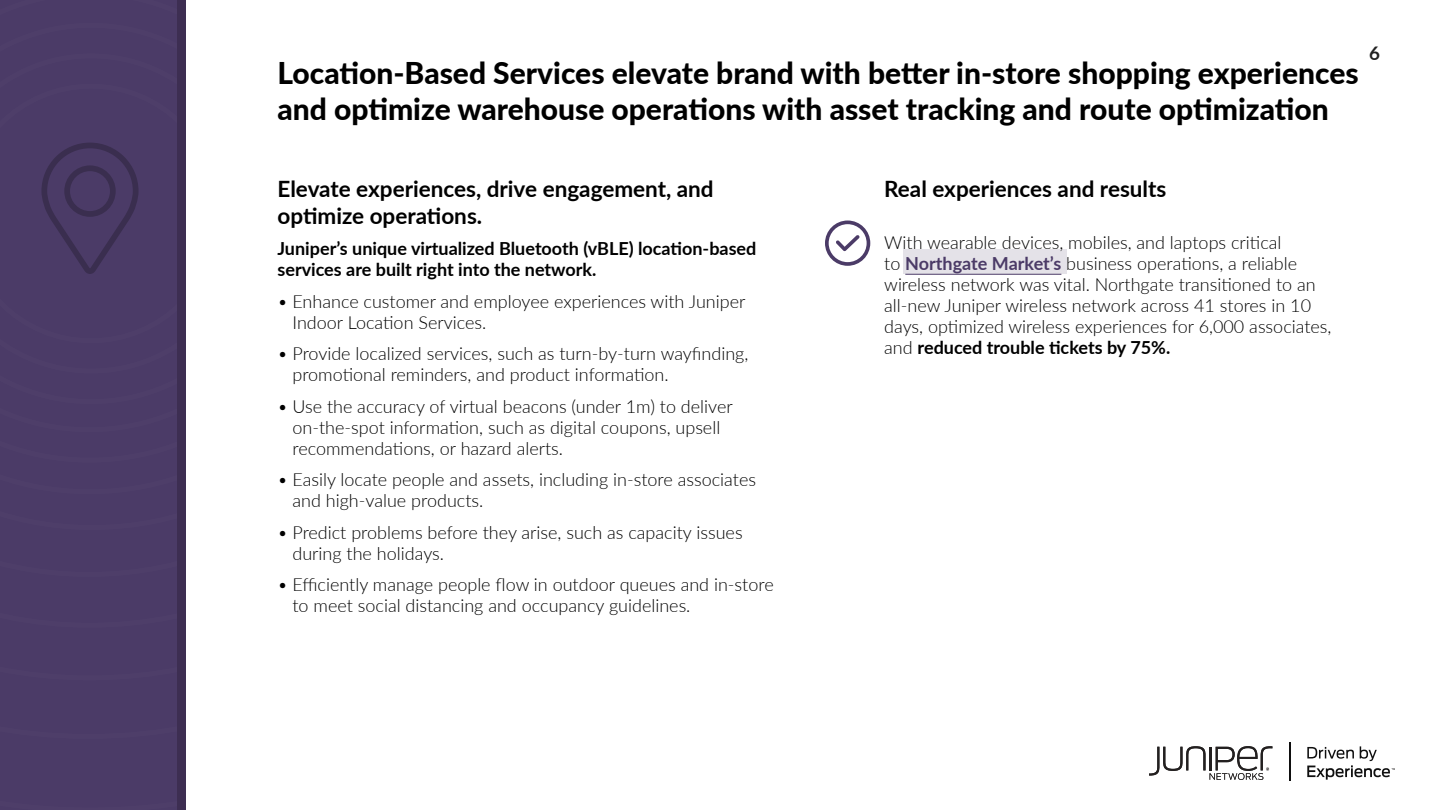
<style>
.page{position:relative;width:1440px;height:810px;background:#fff}
.page>*{position:absolute;margin:0;border:0;box-sizing:border-box;transform-origin:0 0}
.t1{font:800 30px/36px "Lato";color:#000}
.t2{font:700 22.5px/27px "Lato";color:#000}
.t3{font:700 18.75px "Lato";color:#212121}
.t4{font:300 18px/21px "Lato";color:#000}
.t5{font:700 18px/21px "Lato";color:#000}
.s1{font-weight:700;color:#4b3b67}
.s2{font-weight:700}
</style>
<div class="page">
<div style="left:903px;top:249px;width:163px;height:25px;background:#e4e2e8"></div>
<div style="left:0;top:0;width:177px;height:810px;background:#4b3b67"></div>
<div style="left:177px;top:0;width:8px;height:810px;background:#3d2e52"></div>
<hr style="left:1289px;top:742px;width:2px;height:39px;background:#0f0f0f">
<svg style="left:1149px;top:746px;width:123px;height:34px"></svg>
<svg style="left:1307px;top:746px;width:88px;height:34px"></svg>
<hr style="left:905px;top:274px;width:156px;height:1px;background:#4b3b67">
<svg style="left:825px;top:221px;width:45px;height:45px"></svg>
<div style="left:0;top:84px;width:177px;height:259px;background:#4b3b67"></div>
<h1 class="t1" style="left:278px;top:54px;width:1083px">Location-Based Services elevate brand with better in-store shopping experiences and optimize warehouse operations with asset tracking and route optimization</h1>
<p class="t3" style="left:1369px;top:39px;width:12px">6</p>
<p class="t2" style="left:278px;top:174px;width:438px">Elevate experiences, drive engagement, and optimize operations.</p>
<p class="t5" style="left:278px;top:237px;width:480px">Juniper’s unique virtualized Bluetooth (vBLE) location-based services are built right into the network.</p>
<p class="t4" style="left:292px;top:290px;width:454px;text-indent:-15px">• Enhance customer and employee experiences with Juniper<br>Indoor Location Services.</p>
<p class="t4" style="left:292px;top:343px;width:457px;text-indent:-15px">• Provide localized services, such as turn-by-turn wayfinding, promotional reminders, and product information.</p>
<p class="t4" style="left:292px;top:395px;width:442px;text-indent:-15px">• Use the accuracy of virtual beacons (under 1m) to deliver on-the-spot information, such as digital coupons, upsell recommendations, or hazard alerts.</p>
<p class="t4" style="left:292px;top:469px;width:465px;text-indent:-15px">• Easily locate people and assets, including in-store associates and high-value products.</p>
<p class="t4" style="left:292px;top:521px;width:452px;text-indent:-15px">• Predict problems before they arise, such as capacity issues during the holidays.</p>
<p class="t4" style="left:292px;top:574px;width:483px;text-indent:-15px">• Efficiently manage people flow in outdoor queues and in-store to meet social distancing and occupancy guidelines.</p>
<p class="t2" style="left:884px;top:174px;width:284px">Real experiences and results</p>
<p class="t4" style="left:884px;top:231px;width:449px">With wearable devices, mobiles, and laptops critical<br>to <span class="s1">Northgate Market’s</span> business operations, a reliable wireless network was vital. Northgate transitioned to an all-new Juniper wireless network across 41 stores in 10 days, optimized wireless experiences for 6,000 associates, and <span class="s2">reduced trouble tickets by 75%.</span></p>
</div>
